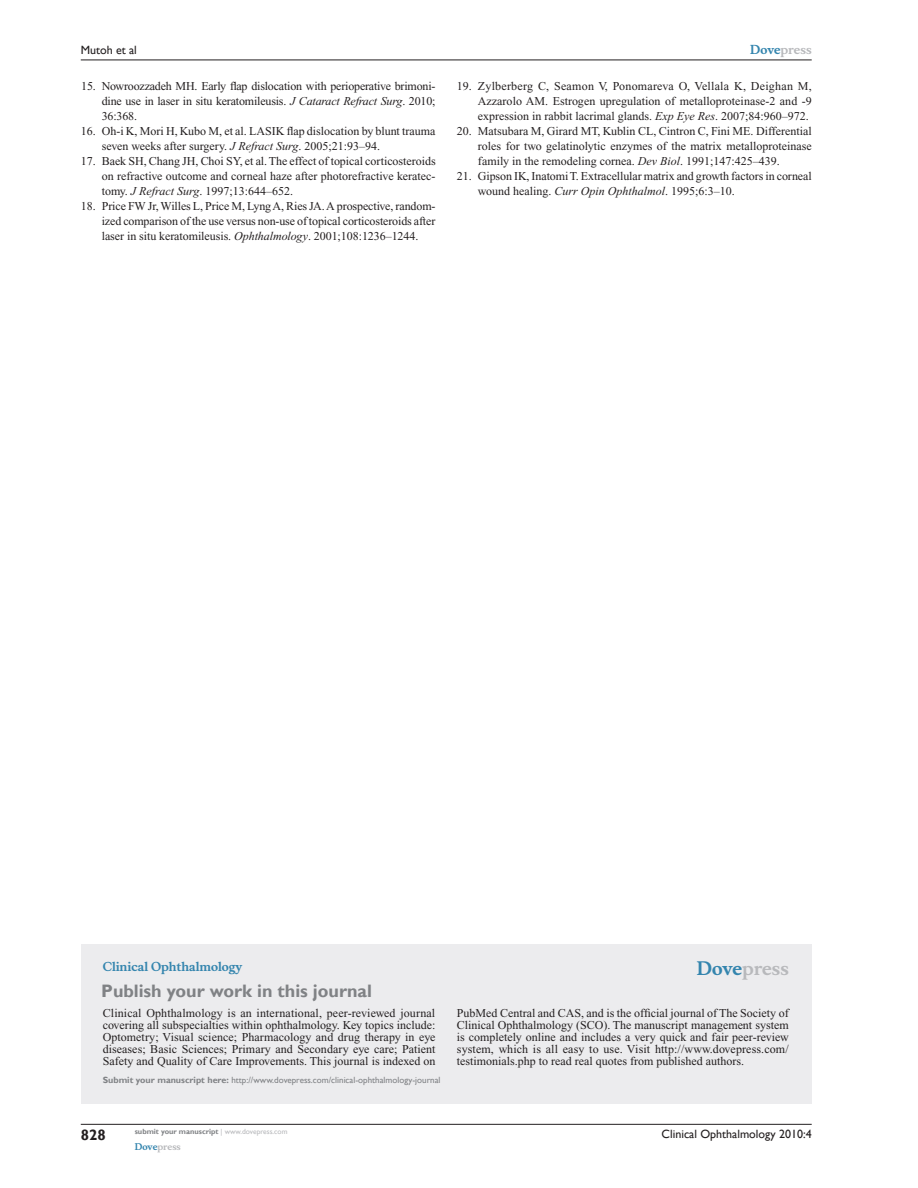
<style>
.page{position:relative;width:918px;height:1188px;background:#fff}
.page>*{position:absolute;margin:0;border:0;box-sizing:border-box;transform-origin:0 0}
.t1{font:700 18px "Gill Sans";color:#808285}
.t2{font:700 18px "Musee";color:#b8b9bc}
.t3{font:700 15px "Gill Sans";color:#231f20}
.t4{font:12px/15px "Times New Roman";color:#231f20;text-align:justify}
.t5{font:12px "Gill Sans";color:#231f20}
.t6{font:700 12px "Musee";color:#3485ae}
.t7{font:700 12px "Musee";color:#b8b9bc}
.t8{font:9px "Gill Sans";color:#808285}
.t9{font:700 9px "Musee";color:#b8b9bc}
.t10{font:700 7.5px "Gill Sans";color:#808285}
.s1{font-style:italic}
.s2{color:#3485ae}
.s3{font-weight:700}
.s4{font-weight:400;color:#b8b9bc}
</style>
<div class="page">
<div style="left:81px;top:944px;width:731px;height:159px;background:#ececee"></div>
<hr style="left:81px;top:1124px;width:731px;height:1px;background:#231f20">
<hr style="left:81px;top:60px;width:731px;height:1px;background:#231f20">
<p class="t5" style="left:81px;top:43px;width:58px">Mutoh et al</p>
<p class="t4" style="left:102px;top:79px;width:335px;text-indent:-20px">15. Nowroozzadeh MH. Early flap dislocation with perioperative brimoni&shy;dine use in laser in situ keratomileusis. <span class="s1">J Cataract Refract Surg</span>. 2010; 36:368.</p>
<p class="t4" style="left:102px;top:124px;width:335px;text-indent:-21px">16. Oh-i K, Mori H, Kubo M, et al. LASIK flap dislocation by blunt trauma seven weeks after surgery. <span class="s1">J Refract Surg</span>. 2005;21:93–94.</p>
<p class="t4" style="left:102px;top:154px;width:335px;text-indent:-21px">17. Baek SH, Chang JH, Choi SY, et al. The effect of topical corticosteroids on refractive outcome and corneal haze after photorefractive keratec&shy;tomy. <span class="s1">J Refract Surg</span>. 1997;13:644–652.</p>
<p class="t4" style="left:102px;top:199px;width:335px;text-indent:-21px">18. Price FW Jr, Willes L, Price M, Lyng A, Ries JA. A prospective, random&shy;ized comparison of the use versus non-use of topical corticosteroids after laser in situ keratomileusis. <span class="s1">Ophthalmology</span>. 2001;108:1236–1244.</p>
<p class="t7" style="left:750px;top:43px;width:63px"><span class="s2">Dove</span>press</p>
<p class="t4" style="left:478px;top:78px;width:336px;text-indent:-21px">19. Zylberberg C, Seamon V, Ponomareva O, Vellala K, Deighan M, Azzarolo AM. Estrogen upregulation of metalloproteinase-2 and -9 expression in rabbit lacrimal glands. <span class="s1">Exp Eye Res</span>. 2007;84:960–972.</p>
<p class="t4" style="left:478px;top:123px;width:335px;text-indent:-21px">20. Matsubara M, Girard MT, Kublin CL, Cintron C, Fini ME. Differential roles for two gelatinolytic enzymes of the matrix metalloproteinase family in the remodeling cornea. <span class="s1">Dev Biol</span>. 1991;147:425–439.</p>
<p class="t4" style="left:478px;top:168px;width:335px;text-indent:-21px">21. Gipson IK, Inatomi T. Extracellular matrix and growth factors in corneal wound healing. <span class="s1">Curr Opin Ophthalmol</span>. 1995;6:3–10.</p>
<p class="t6" style="left:103px;top:959px;width:141px">Clinical Ophthalmology</p>
<h1 class="t1" style="left:101px;top:980px;width:272px">Publish your work in this journal</h1>
<h1 class="t2" style="left:697px;top:958px;width:94px"><span class="s2">Dove</span>press</h1>
<p class="t4" style="left:103px;top:1007px;width:334px;line-height:12px">Clinical Ophthalmology is an international, peer-reviewed journal covering all subspecialties within ophthalmology. Key topics include:<br>Optometry; Visual science; Pharmacology and drug therapy in eye diseases; Basic Sciences; Primary and Secondary eye care; Patient Safety and Quality of Care Improvements. This journal is indexed on</p>
<p class="t4" style="left:457px;top:1007px;width:333px;line-height:12px">PubMed Central and CAS, and is the official journal of The Society of Clinical Ophthalmology (SCO). The manuscript management system is completely online and includes a very quick and fair peer-review system, which is all easy to use. Visit http://www.dovepress.com/ testimonials.php to read real quotes from published authors.</p>
<p class="t8" style="left:103px;top:1075px;width:339px"><span class="s3">Submit your manuscript here:</span> http://www.dovepress.com/clinical-ophthalmology-journal</p>
<p class="t3" style="left:81px;top:1126px;width:26px">828</p>
<p class="t10" style="left:135px;top:1127px;width:154px">submit your manuscript <span class="s4">| www.dovepress.com</span></p>
<p class="t9" style="left:135px;top:1141px;width:48px"><span class="s2">Dove</span>press</p>
<p class="t5" style="left:662px;top:1127px;width:152px">Clinical Ophthalmology 2010:4</p>
</div>
